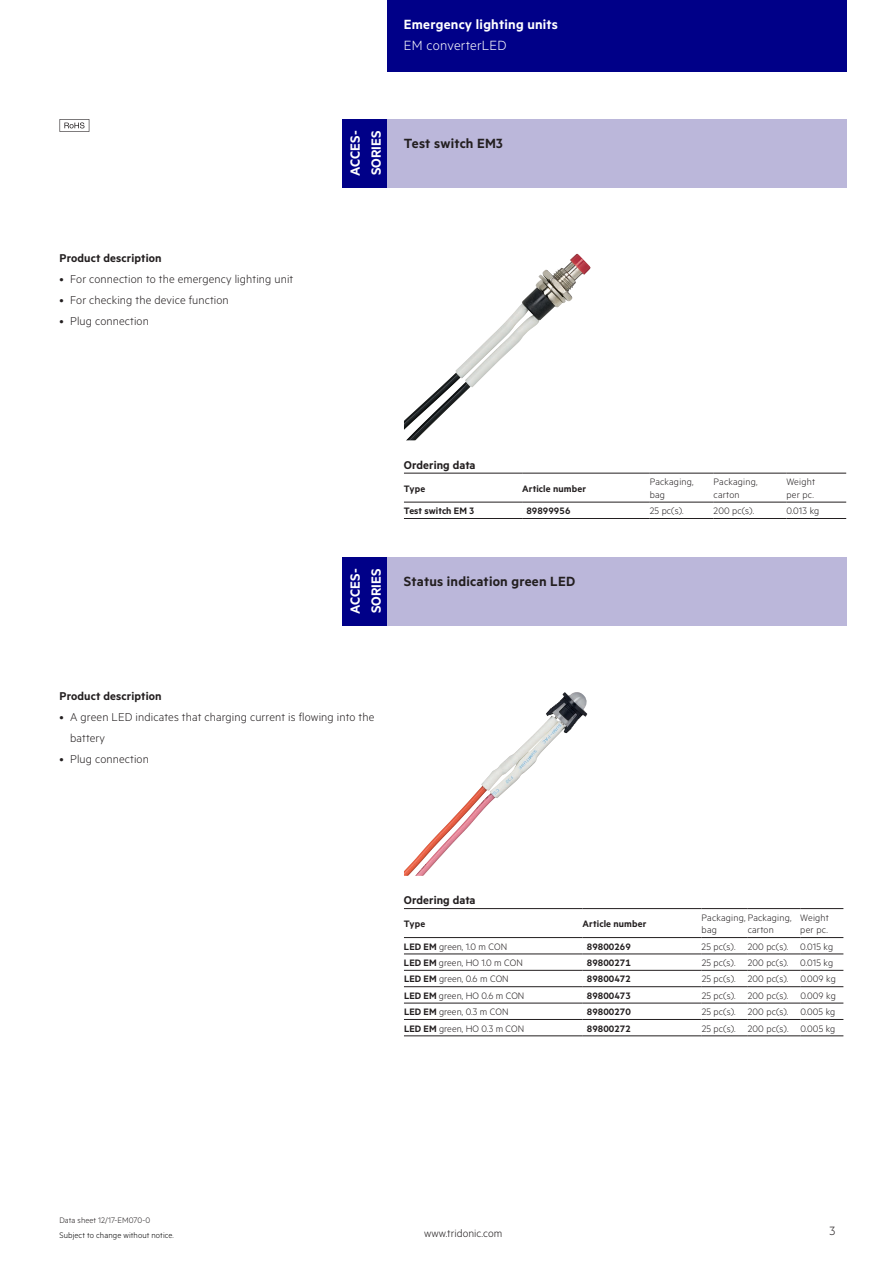
<style>
.page{position:relative;width:893px;height:1263px;background:#fff}
.page>*{position:absolute;margin:0;border:0;box-sizing:border-box;transform-origin:0 0}
.t1{font:15px/21.3px "Tridonic Metric Print Semi";letter-spacing:.01em;color:#fff}
.t2{font:15px "Tridonic Metric Print Semi";letter-spacing:.015em;color:#231f20}
.t3{font:15px "Tridonic Metric Print Light";letter-spacing:.015em;color:#fff}
.t4{font:13.5px "Tridonic Metric Print Light";color:#231f20}
.t5{font:12.75px/21px "Tridonic Metric Print Light";letter-spacing:.01em;color:#231f20}
.t6{font:12.75px "Tridonic Metric Print Semi";letter-spacing:.01em;color:#231f20}
.t7{font:12px "Tridonic Metric Print Light";letter-spacing:.005em;color:#231f20}
.t8{font:10.5px/12.6px "Tridonic Metric Print Light";letter-spacing:.01em;color:#231f20}
.t9{font:10.5px "Tridonic Metric Print Semi";letter-spacing:.005em;color:#231f20}
.t10{font:9px "Tridonic Metric Print Light";letter-spacing:.01em;color:#000}
.t11{font:9px "Tridonic Metric Print Light";letter-spacing:.005em;color:#231f20}
.s1{font-family:"Tridonic Metric Print Semi"}
</style>
<div class="page">
<div style="left:387px;top:0;width:459px;height:72px;background:#008"></div>
<div style="left:387px;top:557px;width:459px;height:68px;background:#bbb7da"></div>
<div style="left:342px;top:557px;width:45px;height:68px;background:#008"></div>
<img style="left:404px;top:692px;width:171px;height:184px">
<svg style="left:404px;top:938px;width:298px;height:65px"></svg>
<hr style="left:404px;top:908px;width:179px;height:1px;background:#231f20">
<hr style="left:404px;top:937px;width:179px;height:1px;background:#231f20">
<hr style="left:583px;top:908px;width:119px;height:1px;background:#231f20">
<hr style="left:583px;top:937px;width:119px;height:1px;background:#231f20">
<hr style="left:702px;top:908px;width:46px;height:1px;background:#231f20">
<hr style="left:702px;top:937px;width:46px;height:1px;background:#231f20">
<hr style="left:748px;top:908px;width:52px;height:1px;background:#231f20">
<hr style="left:748px;top:937px;width:52px;height:1px;background:#231f20">
<hr style="left:800px;top:908px;width:43px;height:1px;background:#231f20">
<hr style="left:800px;top:937px;width:43px;height:1px;background:#231f20">
<hr style="left:404px;top:1035px;width:179px;height:1px;background:#231f20">
<hr style="left:702px;top:1035px;width:46px;height:1px;background:#231f20">
<hr style="left:748px;top:1035px;width:52px;height:1px;background:#231f20">
<hr style="left:800px;top:1035px;width:43px;height:1px;background:#231f20">
<hr style="left:404px;top:954px;width:179px;height:1px;background:#231f20">
<hr style="left:583px;top:954px;width:119px;height:1px;background:#231f20">
<hr style="left:702px;top:954px;width:46px;height:1px;background:#231f20">
<hr style="left:748px;top:954px;width:52px;height:1px;background:#231f20">
<hr style="left:800px;top:954px;width:43px;height:1px;background:#231f20">
<hr style="left:404px;top:970px;width:179px;height:1px;background:#231f20">
<hr style="left:583px;top:970px;width:119px;height:1px;background:#231f20">
<hr style="left:702px;top:970px;width:46px;height:1px;background:#231f20">
<hr style="left:748px;top:970px;width:52px;height:1px;background:#231f20">
<hr style="left:800px;top:970px;width:43px;height:1px;background:#231f20">
<hr style="left:404px;top:986px;width:179px;height:1px;background:#231f20">
<hr style="left:583px;top:986px;width:119px;height:1px;background:#231f20">
<hr style="left:702px;top:986px;width:46px;height:1px;background:#231f20">
<hr style="left:748px;top:986px;width:52px;height:1px;background:#231f20">
<hr style="left:800px;top:986px;width:43px;height:1px;background:#231f20">
<hr style="left:404px;top:1003px;width:179px;height:1px;background:#231f20">
<hr style="left:583px;top:1003px;width:119px;height:1px;background:#231f20">
<hr style="left:702px;top:1003px;width:46px;height:1px;background:#231f20">
<hr style="left:748px;top:1003px;width:52px;height:1px;background:#231f20">
<hr style="left:800px;top:1003px;width:43px;height:1px;background:#231f20">
<hr style="left:404px;top:1019px;width:179px;height:1px;background:#231f20">
<hr style="left:583px;top:1019px;width:119px;height:1px;background:#231f20">
<hr style="left:702px;top:1019px;width:46px;height:1px;background:#231f20">
<hr style="left:748px;top:1019px;width:52px;height:1px;background:#231f20">
<hr style="left:800px;top:1019px;width:43px;height:1px;background:#231f20">
<hr style="left:583px;top:1035px;width:119px;height:1px;background:#231f20">
<svg style="left:60px;top:119px;width:29px;height:13px"></svg>
<div style="left:387px;top:119px;width:459px;height:68px;background:#bbb7da"></div>
<div style="left:342px;top:119px;width:45px;height:68px;background:#008"></div>
<img style="left:404px;top:255px;width:171px;height:185px">
<hr style="left:404px;top:473px;width:118px;height:1px;background:#231f20">
<hr style="left:404px;top:502px;width:118px;height:1px;background:#231f20">
<hr style="left:522px;top:473px;width:128px;height:1px;background:#231f20">
<hr style="left:522px;top:502px;width:128px;height:1px;background:#231f20">
<hr style="left:650px;top:473px;width:64px;height:1px;background:#231f20">
<hr style="left:650px;top:502px;width:64px;height:1px;background:#231f20">
<hr style="left:714px;top:473px;width:72px;height:1px;background:#231f20">
<hr style="left:714px;top:502px;width:72px;height:1px;background:#231f20">
<hr style="left:786px;top:473px;width:60px;height:1px;background:#231f20">
<hr style="left:786px;top:502px;width:60px;height:1px;background:#231f20">
<hr style="left:404px;top:518px;width:118px;height:1px;background:#231f20">
<hr style="left:522px;top:518px;width:128px;height:1px;background:#231f20">
<hr style="left:650px;top:518px;width:64px;height:1px;background:#231f20">
<hr style="left:714px;top:518px;width:72px;height:1px;background:#231f20">
<hr style="left:786px;top:518px;width:60px;height:1px;background:#231f20">
<p class="t6" style="left:60px;top:250px;width:104px">Product description</p>
<p class="t5" style="left:60px;top:268px;width:235px">• For connection to the emergency lighting unit</p>
<p class="t5" style="left:60px;top:289px;width:171px">• For checking the device function</p>
<p class="t5" style="left:60px;top:310px;width:91px">• Plug connection</p>
<h1 class="t1" style="left:404px;top:13px;width:156px">Emergency lighting units</h1>
<h1 class="t3" style="left:404px;top:37px;width:104px">EM converterLED</h1>
<h1 class="t1" style="left:344px;top:176px;width:47px;rotate:-90deg">ACCES-<br>SORIES</h1>
<h1 class="t2" style="left:404px;top:134px;width:100px">Test switch EM3</h1>
<h1 class="t1" style="left:344px;top:614px;width:47px;rotate:-90deg">ACCES-<br>SORIES</h1>
<p class="t6" style="left:404px;top:457px;width:73px">Ordering data</p>
<p class="t9" style="left:404px;top:482px;width:23px">Type</p>
<p class="t9" style="left:522px;top:482px;width:65px">Article number</p>
<p class="t8" style="left:650px;top:475px;width:45px">Packaging, bag</p>
<p class="t8" style="left:714px;top:475px;width:45px">Packaging, carton</p>
<p class="t8" style="left:786px;top:475px;width:30px">Weight per pc.</p>
<p class="t9" style="left:404px;top:505px;width:72px">Test switch EM 3</p>
<p class="t9" style="left:526px;top:505px;width:46px">89899956</p>
<p class="t8" style="left:650px;top:504px;width:35px">25 pc(s).</p>
<p class="t8" style="left:714px;top:504px;width:42px">200 pc(s).</p>
<p class="t8" style="left:786px;top:504px;width:34px">0.013 kg</p>
<h1 class="t2" style="left:404px;top:572px;width:173px">Status indication green LED</h1>
<p class="t6" style="left:60px;top:688px;width:104px">Product description</p>
<p class="t5" style="left:70px;top:706px;width:306px;text-indent:-11px">• A green LED indicates that charging current is flowing into the battery</p>
<p class="t5" style="left:60px;top:748px;width:91px">• Plug connection</p>
<p class="t6" style="left:404px;top:893px;width:73px">Ordering data</p>
<p class="t9" style="left:404px;top:917px;width:23px">Type</p>
<p class="t9" style="left:583px;top:917px;width:65px">Article number</p>
<p class="t8" style="left:702px;top:911px;width:91px">Packaging, Packaging, bag</p>
<p class="t8" style="left:748px;top:923px;width:28px">carton</p>
<p class="t8" style="left:800px;top:911px;width:30px">Weight per pc.</p>
<p class="t8" style="left:404px;top:940px;width:105px"><span class="s1">LED EM</span> green, 1.0 m CON</p>
<p class="t9" style="left:587px;top:940px;width:46px">89800269</p>
<p class="t8" style="left:702px;top:940px;width:133px">25 pc(s). 200 pc(s). 0.015 kg</p>
<p class="t8" style="left:404px;top:956px;width:120px"><span class="s1">LED EM</span> green, HO 1.0 m CON</p>
<p class="t9" style="left:587px;top:956px;width:46px">89800271</p>
<p class="t8" style="left:702px;top:956px;width:133px">25 pc(s). 200 pc(s). 0.015 kg</p>
<p class="t8" style="left:404px;top:972px;width:106px"><span class="s1">LED EM</span> green, 0.6 m CON</p>
<p class="t9" style="left:587px;top:973px;width:46px">89800472</p>
<p class="t8" style="left:702px;top:972px;width:136px">25 pc(s). 200 pc(s). 0.009 kg</p>
<p class="t8" style="left:404px;top:989px;width:122px"><span class="s1">LED EM</span> green, HO 0.6 m CON</p>
<p class="t9" style="left:587px;top:989px;width:46px">89800473</p>
<p class="t8" style="left:702px;top:989px;width:136px">25 pc(s). 200 pc(s). 0.009 kg</p>
<p class="t8" style="left:404px;top:1005px;width:106px"><span class="s1">LED EM</span> green, 0.3 m CON</p>
<p class="t9" style="left:587px;top:1006px;width:46px">89800270</p>
<p class="t8" style="left:702px;top:1005px;width:135px">25 pc(s). 200 pc(s). 0.005 kg</p>
<p class="t8" style="left:404px;top:1022px;width:122px"><span class="s1">LED EM</span> green, HO 0.3 m CON</p>
<p class="t9" style="left:587px;top:1022px;width:46px">89800272</p>
<p class="t8" style="left:702px;top:1022px;width:135px">25 pc(s). 200 pc(s). 0.005 kg</p>
<p class="t11" style="left:60px;top:1215px;width:92px">Data sheet 12/17-EM070-0</p>
<p class="t10" style="left:60px;top:1229px;width:116px">Subject to change without notice.</p>
<p class="t7" style="left:424px;top:1227px;width:80px">www.tridonic.com</p>
<p class="t4" style="left:829px;top:1223px;width:7px">3</p>
</div>
